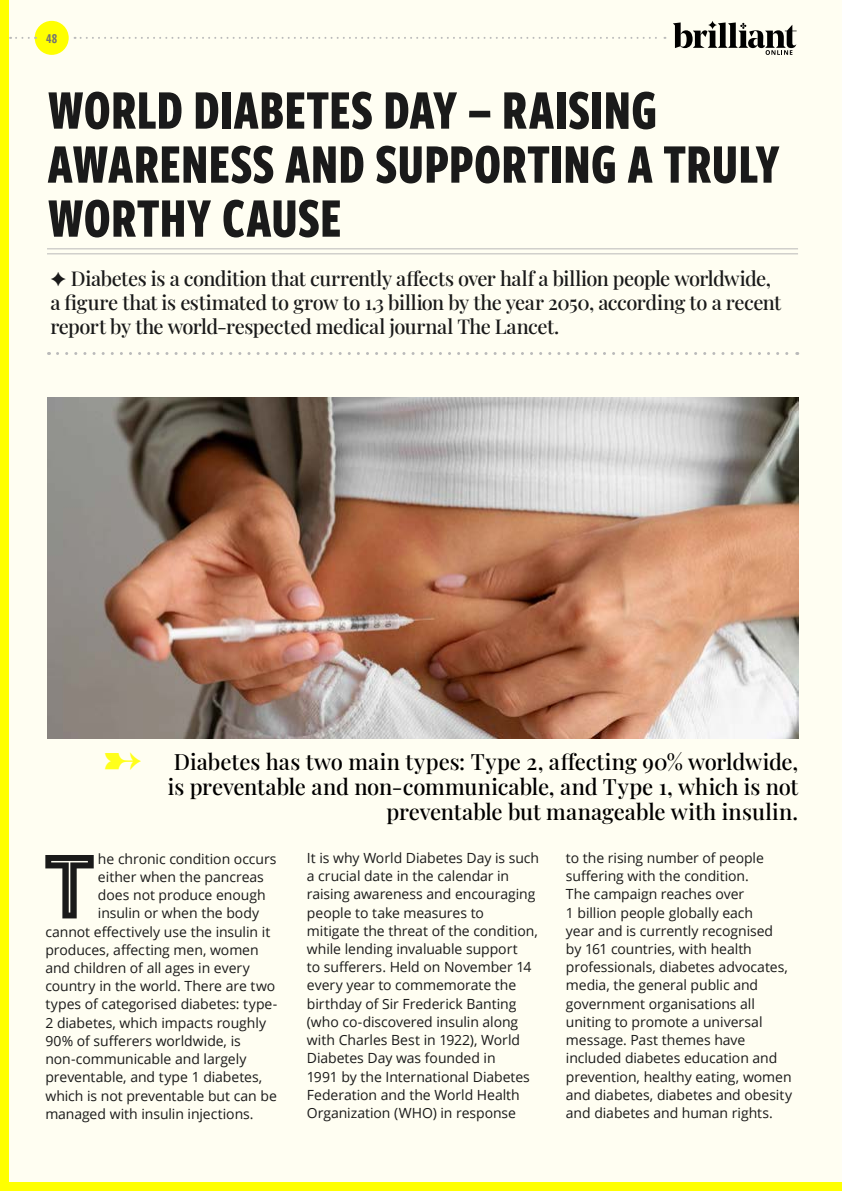
<style>
.page{position:relative;width:842px;height:1191px;background:#fffef2}
.page>*{position:absolute;margin:0;border:0;box-sizing:border-box;transform-origin:0 0}
.t1{font:100.5px "Rig Bold Inline Solo";color:#1a1a1a}
.t2{font:700 58px/54px "Freight Sans Cmp W03";letter-spacing:-.005em;color:#1a1a1a}
.t3{font:500 22px/25px "Playfair Display";letter-spacing:-.005em;color:#000;text-align:right}
.t4{font:500 20px/24px "Playfair Display";letter-spacing:-.025em;color:#1a1a1a}
.t5{font:14px/18.2px "Open Sans";letter-spacing:-.005em;color:#1a1a1a}
.t6{font:14px "Freight Sans Cmp W03 Semi";color:#737373}
</style>
<div class="page">
<div style="left:0;top:1182px;width:842px;height:9px;background:#ff0"></div>
<div style="left:0;top:0;width:9px;height:1191px;background:#ff0"></div>
<div style="left:35px;top:21px;width:34px;height:34px;background:#ff0;border-radius:50%"></div>
<svg style="left:75px;top:37px;width:590px;height:2px"></svg>
<svg style="left:10px;top:37px;width:19px;height:2px"></svg>
<svg style="left:673px;top:21px;width:124px;height:34px"></svg>
<img style="left:47px;top:397px;width:751px;height:341px">
<hr style="left:47px;top:248px;width:751px;height:1px;background:#bababa">
<hr style="left:47px;top:253px;width:751px;height:1px;background:#bababa">
<svg style="left:58px;top:352px;width:740px;height:3px"></svg>
<p class="t6" style="left:46px;top:29px;width:13px">48</p>
<h2 class="t2" style="left:47px;top:81px;width:735px">WORLD DIABETES DAY – RAISING<br>AWARENESS AND SUPPORTING A TRULY<br>WORTHY CAUSE</h2>
<h3 class="t4" style="left:50px;top:264px;width:732px">✦ Diabetes is a condition that currently affects over half a billion people worldwide, a figure that is estimated to grow to 1.3 billion by the year 2050, according to a recent report by the world-respected medical journal The Lancet.</h3>
<h3 class="t3" style="left:168px;top:747px;width:632px">Diabetes has two main types: Type 2, affecting 90% worldwide, is preventable and non-communicable, and Type 1, which is not preventable but manageable with insulin.</h3>
<h1 class="t1" style="left:41px;top:831px;width:58px">T</h1>
<p class="t5" style="left:98px;top:849px;width:180px">he chronic condition occurs</p>
<p class="t5" style="left:98px;top:867px;width:167px">either when the pancreas</p>
<p class="t5" style="left:98px;top:885px;width:169px">does not produce enough</p>
<p class="t5" style="left:98px;top:904px;width:163px">insulin or when the body</p>
<p class="t5" style="left:45px;top:922px;width:226px">cannot effectively use the insulin it</p>
<p class="t5" style="left:45px;top:940px;width:215px">produces, affecting men, women</p>
<p class="t5" style="left:45px;top:958px;width:206px">and children of all ages in every</p>
<p class="t5" style="left:45px;top:976px;width:231px">country in the world. There are two</p>
<p class="t5" style="left:45px;top:995px;width:233px">types of categorised diabetes: type-</p>
<p class="t5" style="left:45px;top:1013px;width:222px">2 diabetes, which impacts roughly</p>
<p class="t5" style="left:45px;top:1031px;width:197px">90% of sufferers worldwide, is</p>
<p class="t5" style="left:45px;top:1049px;width:203px">non-communicable and largely</p>
<p class="t5" style="left:45px;top:1067px;width:218px">preventable, and type 1 diabetes,</p>
<p class="t5" style="left:45px;top:1086px;width:233px">which is not preventable but can be</p>
<p class="t5" style="left:45px;top:1104px;width:210px">managed with insulin injections.</p>
<p class="t5" style="left:307px;top:848px;width:234px">It is why World Diabetes Day is such a crucial date in the calendar in raising awareness and encouraging people to take measures to mitigate the threat of the condition, while lending invaluable support<br>to sufferers. Held on November 14 every year to commemorate the birthday of Sir Frederick Banting (who co-discovered insulin along with Charles Best in 1922), World<br>Diabetes Day was founded in<br>1991 by the International Diabetes<br>Federation and the World Health<br>Organization (WHO) in response</p>
<p class="t5" style="left:566px;top:848px;width:228px">to the rising number of people suffering with the condition.<br>The campaign reaches over<br>1 billion people globally each<br>year and is currently recognised by 161 countries, with health professionals, diabetes advocates, media, the general public and government organisations all uniting to promote a universal message. Past themes have included diabetes education and prevention, healthy eating, women and diabetes, diabetes and obesity and diabetes and human rights.</p>
</div>
